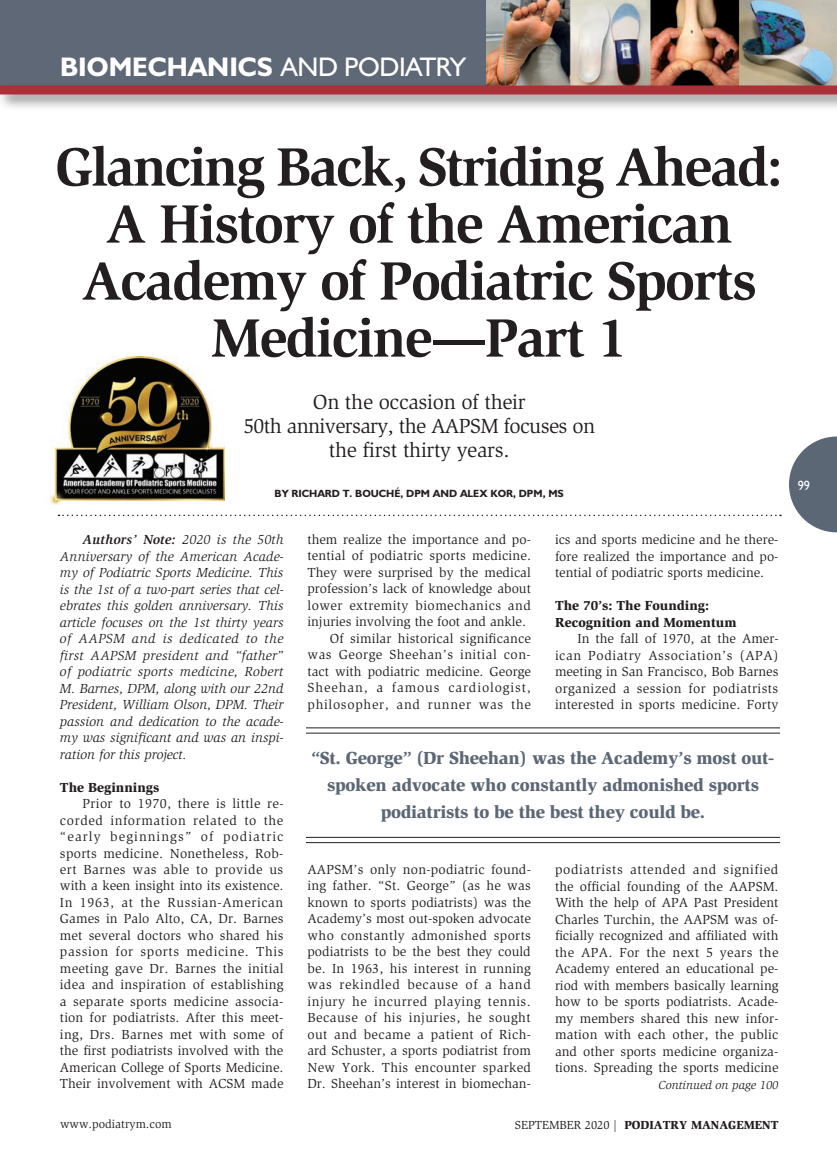
<style>
.page{position:relative;width:837px;height:1161px;background:#fff}
.page>*{position:absolute;margin:0;border:0;box-sizing:border-box;transform-origin:0 0}
.t1{font:700 55.5px/57px "Slimbach";letter-spacing:-.03em;color:#231f20;text-align:center}
.t2{font:27px "Humanist 521 BT";letter-spacing:-.015em;color:#fff}
.t3{font:700 27px "Humanist 521 BT";color:#fff}
.t4{font:21px/24px "Slimbach";letter-spacing:-.015em;color:#231f20;text-align:center}
.t5{font:900 18px/27px "Slimbach";letter-spacing:-.015em;color:#5c6776;text-align:center}
.t6{font:13.5px/16.5px "Slimbach";letter-spacing:.005em;color:#231f20;text-align:justify}
.t7{font:italic 13.5px/16.5px "Slimbach";color:#231f20;text-align:justify}
.t8{font:13.5px "Slimbach";letter-spacing:.035em;color:#231f20}
.t9{font:900 13.5px/16.5px "Slimbach";color:#231f20}
.t10{font:13.5px "Slimbach";letter-spacing:.065em;color:#231f20}
.t11{font:13.5px "Slimbach";letter-spacing:.05em;color:#231f20}
.t12{font:13.5px "Humanist 521 BT";color:#fff;scale:.9 1}
.t13{font:900 12px "Slimbach";color:#231f20}
.t14{font:italic 12px "Slimbach";color:#231f20}
.t15{font:12px "Slimbach";color:#231f20}
.t16{font:700 10.5px "Humanist 521 BT";color:#231f20}
.s1{font-weight:700}
.s2{font-weight:400}
</style>
<div class="page">
<svg style="left:789px;top:436px;width:48px;height:96px"></svg>
<hr style="left:306px;top:728px;width:474px;height:1px;background:#231f20">
<hr style="left:306px;top:733px;width:474px;height:1px;background:#231f20">
<hr style="left:306px;top:837px;width:474px;height:1px;background:#231f20">
<hr style="left:306px;top:842px;width:474px;height:1px;background:#231f20">
<img style="left:50px;top:356px;width:175px;height:148px">
<svg style="left:58px;top:515px;width:723px;height:1px"></svg>
<div style="left:0;top:0;width:837px;height:88px;background:#5e6877"></div>
<img style="left:486px;top:0;width:351px;height:82px">
<div style="left:0;top:82px;width:837px;height:29px;background:#231f20;opacity:.5"></div>
<div style="left:0;top:86px;width:837px;height:8px;background:#aa3139"></div>
<h2 class="t3" style="left:60px;top:50px;width:91px">BIOMECHANIC</h2>
<h2 class="t2" style="left:257px;top:50px;width:211px"><span class="s1">S</span> AND PODIATRY</h2>
<h1 class="t1" style="left:56px;top:138px;width:729px">Glancing Back, Striding Ahead:<br>A History of the American<br>Academy of Podiatric Sports<br>Medicine—Part 1</h1>
<h3 class="t4" style="left:243px;top:390px;width:353px">On the occasion of their<br>50th anniversary, the AAPSM focuses on the first thirty years.</h3>
<p class="t16" style="left:275px;top:487px;width:291px">BY RICHARD T. BOUCHÉ, DPM AND ALEX KOR, DPM, MS</p>
<p class="t7" style="left:60px;top:531px;width:225px;text-indent:23px"><span class="s1">Authors’ Note:</span> 2020 is the 50th Anniversary of the American Acade&shy;my of Podiatric Sports Medicine. This is the 1st of a two-part series that cel&shy;ebrates this golden anniversary. This article focuses on the 1st thirty years of AAPSM and is dedicated to the first AAPSM president and “father” of podiatric sports medicine, Robert M. Barnes, DPM, along with our 22nd President, William Olson, DPM. Their passion and dedication to the acade&shy;my was significant and was an inspi&shy;ration for this project.</p>
<p class="t9" style="left:60px;top:778px;width:101px">The Beginnings</p>
<p class="t6" style="left:60px;top:795px;width:225px;text-indent:23px">Prior to 1970, there is little re&shy;corded information related to the “early beginnings” of podiatric sports medicine. Nonetheless, Rob&shy;ert Barnes was able to provide us with a keen insight into its existence.<br>In 1963, at the Russian-American Games in Palo Alto, CA, Dr. Barnes met several doctors who shared his passion for sports medicine. This meeting gave Dr. Barnes the initial idea and inspiration of establishing a separate sports medicine associa&shy;tion for podiatrists. After this meet&shy;ing, Drs. Barnes met with some of the first podiatrists involved with the American College of Sports Medicine.<br>Their involvement with ACSM made</p>
<p class="t6" style="left:307px;top:531px;width:225px">them realize the importance and po-</p>
<p class="t6" style="left:307px;top:548px;width:225px">tential of podiatric sports medicine.</p>
<p class="t6" style="left:307px;top:564px;width:225px">They were surprised by the medical</p>
<p class="t6" style="left:307px;top:581px;width:225px">profession’s lack of knowledge about</p>
<p class="t8" style="left:307px;top:598px;width:225px">lower extremity biomechanics and</p>
<p class="t6" style="left:307px;top:614px;width:220px">injuries involving the foot and ankle.</p>
<p class="t6" style="left:330px;top:630px;width:202px">Of similar historical significance</p>
<p class="t8" style="left:307px;top:647px;width:225px">was George Sheehan’s initial con-</p>
<p class="t6" style="left:307px;top:663px;width:225px">tact with podiatric medicine. George</p>
<p class="t10" style="left:307px;top:680px;width:225px">Sheehan, a famous cardiologist,</p>
<p class="t11" style="left:307px;top:697px;width:225px">philosopher, and runner was the</p>
<p class="t6" style="left:555px;top:531px;width:225px">ics and sports medicine and he there&shy;fore realized the importance and po&shy;tential of podiatric sports medicine.</p>
<p class="t9" style="left:555px;top:597px;width:183px">The 70’s: The Founding:<br>Recognition and Momentum</p>
<p class="t6" style="left:555px;top:630px;width:225px;text-indent:23px">In the fall of 1970, at the Amer&shy;ican Podiatry Association’s (APA) meeting in San Francisco, Bob Barnes organized a session for podiatrists interested in sports medicine. Forty</p>
<h3 class="t5" style="left:312px;top:744px;width:464px">“St. George” (Dr Sheehan) was the Academy’s most out&shy;spoken advocate who constantly admonished sports podiatrists to be the best they could be.</h3>
<p class="t6" style="left:307px;top:861px;width:225px">AAPSM’s only non-podiatric found&shy;ing father. “St. George” (as he was known to sports podiatrists) was the Academy’s most out-spoken advocate who constantly admonished sports podiatrists to be the best they could be. In 1963, his interest in running was rekindled because of a hand injury he incurred playing tennis.<br>Because of his injuries, he sought out and became a patient of Rich&shy;ard Schuster, a sports podiatrist from New York. This encounter sparked Dr. Sheehan’s interest in biomechan-</p>
<p class="t6" style="left:555px;top:861px;width:225px">podiatrists attended and signified the official founding of the AAPSM.<br>With the help of APA Past President Charles Turchin, the AAPSM was of&shy;ficially recognized and affiliated with the APA. For the next 5 years the Academy entered an educational pe&shy;riod with members basically learning how to be sports podiatrists. Acade&shy;my members shared this new infor&shy;mation with each other, the public and other sports medicine organiza&shy;tions. Spreading the sports medicine</p>
<p class="t14" style="left:659px;top:1078px;width:121px">Continued on page 100</p>
<p class="t15" style="left:60px;top:1117px;width:113px">www.podiatrym.com</p>
<p class="t13" style="left:515px;top:1117px;width:265px"><span class="s2">SEPTEMBER 2020 |</span> PODIATRY MANAGEMENT</p>
<p class="t12" style="left:798px;top:477px;width:15px">99</p>
</div>
